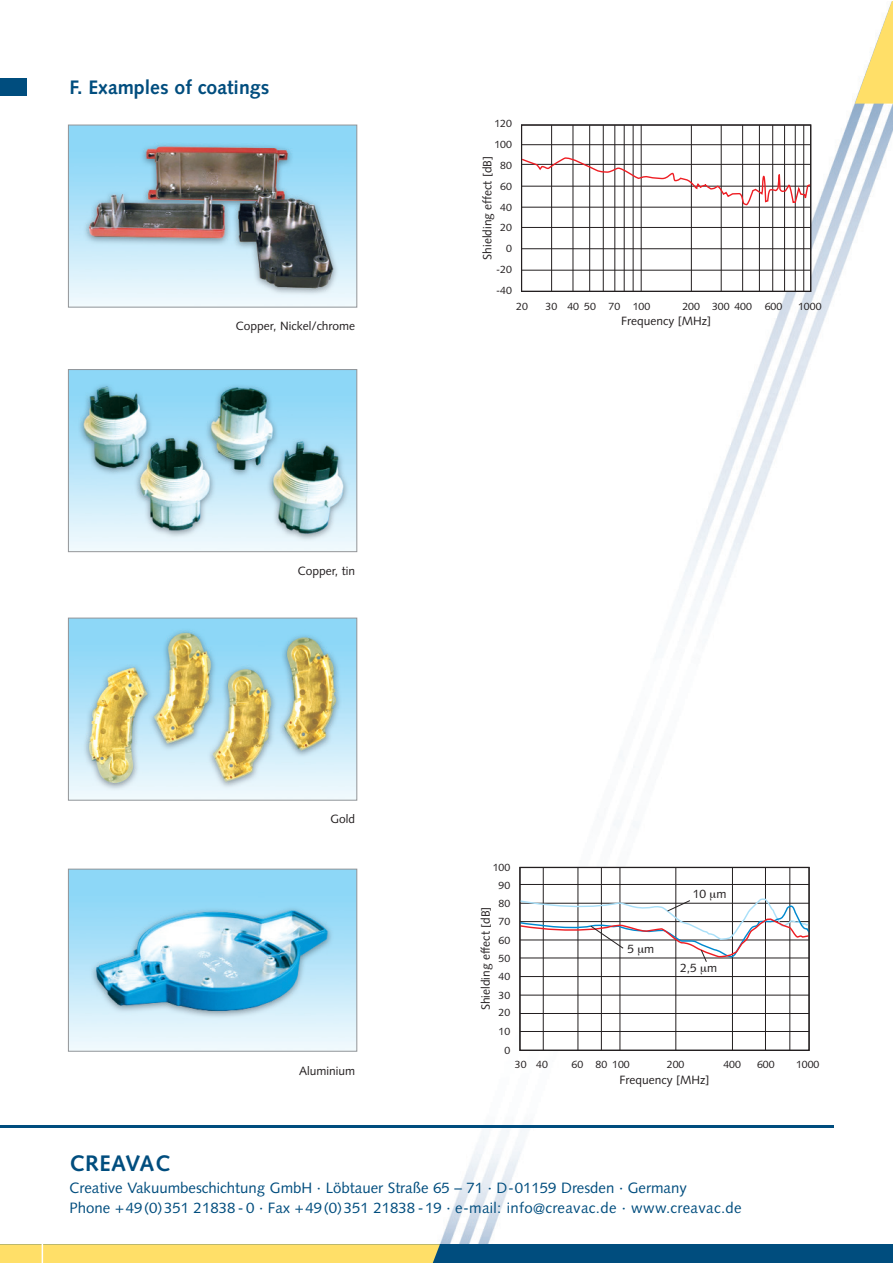
<style>
.page{position:relative;width:893px;height:1263px;background:#fff}
.page>*{position:absolute;margin:0;border:0;box-sizing:border-box;transform-origin:0 0}
.t1{font:700 22.5px "Syntax";letter-spacing:.02em;color:#004d7e}
.t2{font:700 19.5px "Syntax";color:#004d7e}
.t3{font:15px/20.1px "Syntax";color:#004d7e}
.t4{font:12px "Syntax";color:#231f20}
.t5{font:10.5px/20.9px "Syntax";color:#231f20;text-align:center}
</style>
<div class="page">
<img style="left:0;top:78px;width:892px;height:1166px">
<hr style="left:42px;top:192px;width:1px;height:89px;background:#fff">
<hr style="left:0;top:1126px;width:833px;height:2px;background:#004d7e">
<div style="left:0;top:1244px;width:892px;height:19px;background:#004d7e"></div>
<div style="left:0;top:1244px;width:440px;height:19px;background:#ffdf68"></div>
<hr style="left:42px;top:1230px;width:1px;height:33px;background:#fff">
<svg style="left:855px;top:1px;width:37px;height:103px"></svg>
<div style="left:0;top:78px;width:26px;height:17px;background:#004d7e"></div>
<img style="left:70px;top:127px;width:285px;height:178px">
<div style="left:68px;top:125px;width:289px;height:182px;border:1px solid #939598"></div>
<img style="left:70px;top:371px;width:285px;height:179px">
<div style="left:68px;top:369px;width:289px;height:183px;border:1px solid #939598"></div>
<img style="left:70px;top:620px;width:285px;height:178px">
<div style="left:68px;top:618px;width:289px;height:182px;border:1px solid #939598"></div>
<img style="left:70px;top:871px;width:285px;height:178px">
<div style="left:68px;top:869px;width:289px;height:182px;border:1px solid #939598"></div>
<div style="left:519px;top:867px;width:291px;height:184px;background:#fff"></div>
<hr style="left:520px;top:884px;width:289px;height:1px;background:#231f20">
<hr style="left:520px;top:976px;width:289px;height:1px;background:#231f20">
<hr style="left:520px;top:995px;width:289px;height:1px;background:#231f20">
<hr style="left:520px;top:1013px;width:289px;height:1px;background:#231f20">
<hr style="left:520px;top:1031px;width:289px;height:1px;background:#231f20">
<hr style="left:543px;top:867px;width:1px;height:183px;background:#231f20">
<hr style="left:577px;top:867px;width:1px;height:183px;background:#231f20">
<hr style="left:601px;top:867px;width:1px;height:183px;background:#231f20">
<hr style="left:619px;top:867px;width:1px;height:183px;background:#231f20">
<hr style="left:675px;top:867px;width:1px;height:183px;background:#231f20">
<hr style="left:732px;top:867px;width:1px;height:183px;background:#231f20">
<hr style="left:765px;top:867px;width:1px;height:183px;background:#231f20">
<hr style="left:789px;top:867px;width:1px;height:183px;background:#231f20">
<div style="left:519px;top:867px;width:291px;height:184px;border:1px solid #231f20"></div>
<div style="left:521px;top:124px;width:290px;height:168px;background:#fff"></div>
<hr style="left:522px;top:144px;width:289px;height:1px;background:#231f20">
<hr style="left:522px;top:227px;width:289px;height:1px;background:#231f20">
<hr style="left:522px;top:207px;width:289px;height:1px;background:#231f20">
<hr style="left:522px;top:248px;width:289px;height:1px;background:#231f20">
<hr style="left:522px;top:270px;width:289px;height:1px;background:#231f20">
<hr style="left:551px;top:125px;width:1px;height:166px;background:#231f20">
<hr style="left:573px;top:125px;width:1px;height:166px;background:#231f20">
<hr style="left:589px;top:125px;width:1px;height:166px;background:#231f20">
<hr style="left:603px;top:125px;width:1px;height:166px;background:#231f20">
<hr style="left:614px;top:125px;width:1px;height:166px;background:#231f20">
<hr style="left:624px;top:125px;width:1px;height:166px;background:#231f20">
<hr style="left:633px;top:125px;width:1px;height:166px;background:#231f20">
<hr style="left:641px;top:125px;width:1px;height:166px;background:#231f20">
<hr style="left:691px;top:125px;width:1px;height:166px;background:#231f20">
<hr style="left:721px;top:125px;width:1px;height:166px;background:#231f20">
<hr style="left:742px;top:125px;width:1px;height:166px;background:#231f20">
<hr style="left:759px;top:125px;width:1px;height:166px;background:#231f20">
<hr style="left:772px;top:125px;width:1px;height:166px;background:#231f20">
<hr style="left:784px;top:125px;width:1px;height:166px;background:#231f20">
<hr style="left:795px;top:125px;width:1px;height:166px;background:#231f20">
<hr style="left:803px;top:125px;width:1px;height:166px;background:#231f20">
<svg style="left:523px;top:156px;width:289px;height:50px"></svg>
<div style="left:521px;top:124px;width:290px;height:168px;border:1px solid #231f20"></div>
<svg style="left:518px;top:892px;width:293px;height:82px"></svg>
<h2 class="t2" style="left:70px;top:79px;width:201px">F. Examples of coatings</h2>
<p class="t4" style="left:236px;top:321px;width:121px">Copper, Nickel/chrome</p>
<p class="t4" style="left:298px;top:565px;width:59px">Copper, tin</p>
<p class="t4" style="left:331px;top:814px;width:26px">Gold</p>
<p class="t4" style="left:299px;top:1065px;width:58px">Aluminium</p>
<p class="t5" style="left:494px;top:114px;width:19px;text-align:right">120<br>100<br>80<br>60<br>40<br>20<br>0 -20 -40</p>
<p class="t4" style="left:482px;top:260px;width:105px;rotate:-90deg">Shielding effect [dB]</p>
<p class="t5" style="left:516px;top:297px;width:13px">20</p>
<p class="t5" style="left:545px;top:297px;width:76px">30 40 50 70</p>
<p class="t5" style="left:682px;top:297px;width:19px">200</p>
<p class="t5" style="left:633px;top:297px;width:19px">100</p>
<p class="t5" style="left:712px;top:297px;width:41px">300 400</p>
<p class="t5" style="left:765px;top:297px;width:19px">600</p>
<p class="t5" style="left:798px;top:297px;width:25px">1000</p>
<p class="t4" style="left:621px;top:316px;width:91px">Frequency [MHz]</p>
<p class="t5" style="left:493px;top:859px;width:19px;line-height:18.1px">100<br>90<br>80<br>70<br>60<br>50<br>40<br>30</p>
<p class="t5" style="left:499px;top:1004px;width:13px;line-height:18.6px">20<br>10<br>0</p>
<p class="t4" style="left:481px;top:1010px;width:105px;rotate:-90deg">Shielding effect [dB]</p>
<p class="t4" style="left:627px;top:944px;width:28px">5 m</p>
<p class="t4" style="left:693px;top:889px;width:35px">10 m</p>
<p class="t4" style="left:680px;top:963px;width:38px">2,5 m</p>
<p class="t5" style="left:515px;top:1055px;width:35px">30 40</p>
<p class="t5" style="left:571px;top:1055px;width:60px">60 80 100</p>
<p class="t5" style="left:667px;top:1055px;width:19px">200</p>
<p class="t5" style="left:723px;top:1055px;width:19px">400</p>
<p class="t5" style="left:757px;top:1055px;width:19px">600</p>
<p class="t5" style="left:796px;top:1055px;width:25px">1000</p>
<p class="t4" style="left:620px;top:1075px;width:91px">Frequency [MHz]</p>
<h1 class="t1" style="left:70px;top:1154px;width:102px">CREAVAC</h1>
<p class="t3" style="left:70px;top:1179px;width:674px">Creative Vakuumbeschichtung GmbH · Löbtauer Straße 65 – 71 · D-01159 Dresden · Germany<br>Phone +49(0)351 21838 - 0 · Fax +49(0)351 21838 -19 · e-mail: info@creavac.de · www.creavac.de</p>
</div>
